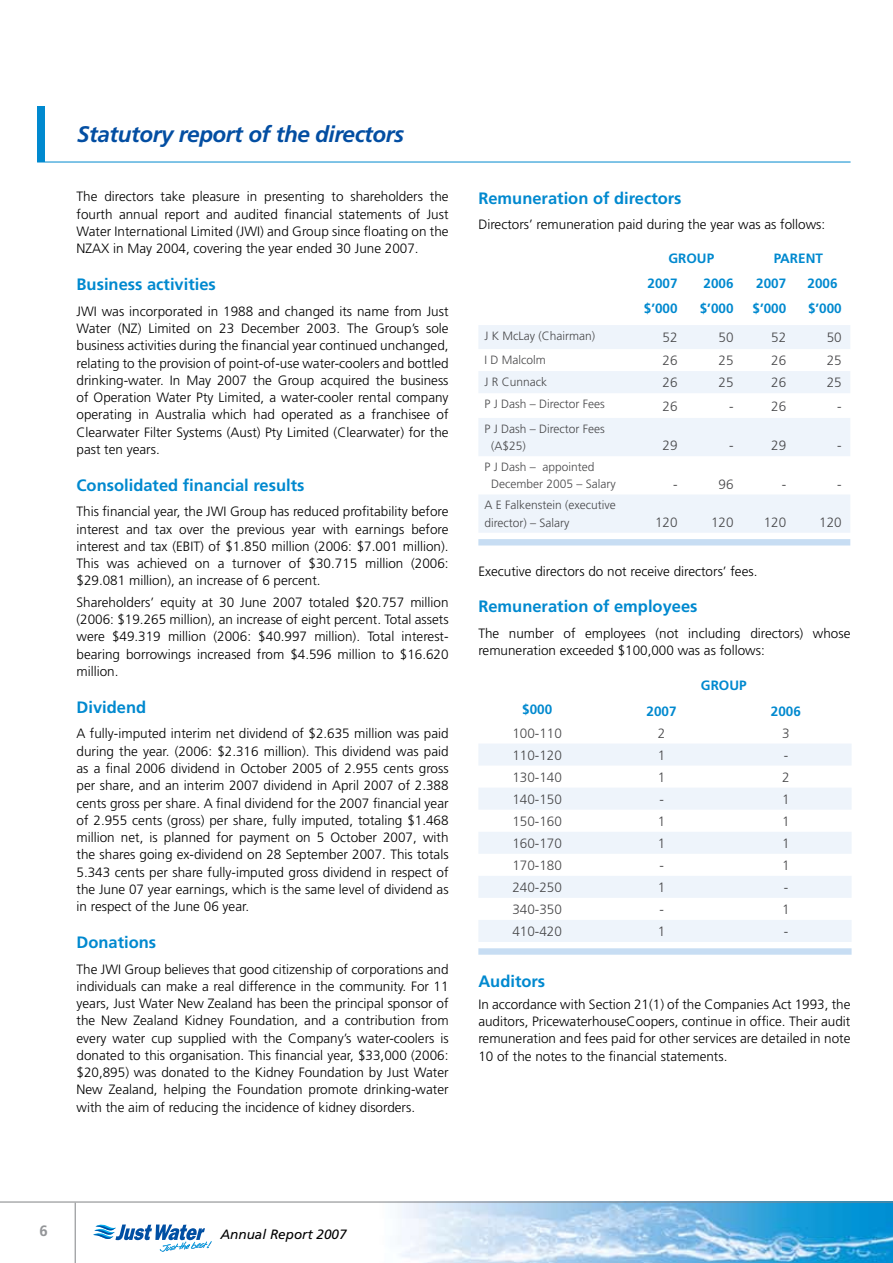
<style>
.page{position:relative;width:893px;height:1263px;background:#fff}
.page>*{position:absolute;margin:0;border:0;box-sizing:border-box;transform-origin:0 0}
.t1{font:italic 700 22.5px "Frutiger";letter-spacing:-.02em;color:#034ea2}
.t2{font:700 16.5px "Frutiger";color:#0089cf}
.t3{font:700 15px "Frutiger";color:#939598}
.t4{font:300 13.5px/17.2px "Frutiger";color:#000;text-align:justify}
.t5{font:300 13.5px "Frutiger";color:#48484a}
.t6{font:700 13.5px "Frutiger";color:#0089cf}
.t7{font:italic 13.5px "Frutiger";color:#000}
.t8{font:300 12px/17.2px "Frutiger";color:#48484a}
</style>
<div class="page">
<img style="left:398px;top:1203px;width:495px;height:60px">
<svg style="left:93px;top:1224px;width:119px;height:28px"></svg>
<hr style="left:0;top:1202px;width:893px;height:1px;background:#808285">
<hr style="left:75px;top:1203px;width:1px;height:60px;background:#808285">
<div style="left:37px;top:107px;width:7px;height:55px;background:#0089cf"></div>
<hr style="left:37px;top:162px;width:814px;height:1px;background:#0089cf">
<svg style="left:478px;top:325px;width:372px;height:208px;fill:#eef4fb"></svg>
<div style="left:478px;top:539px;width:372px;height:6px;background:#c7ddf3"></div>
<svg style="left:478px;top:744px;width:374px;height:198px;fill:#eef4fb"></svg>
<svg style="left:478px;top:948px;width:374px;height:7px;background:#cbdff3"></svg>
<h1 class="t1" style="left:77px;top:121px;width:328px">Statutory report of the directors</h1>
<p class="t4" style="left:77px;top:188px;width:374px">The directors take pleasure in presenting to shareholders the fourth annual report and audited financial statements of Just Water International Limited (JWI) and Group since floating on the NZAX in May 2004, covering the year ended 30 June 2007.</p>
<p class="t2" style="left:77px;top:275px;width:141px">Business activities</p>
<p class="t4" style="left:77px;top:303px;width:374px">JWI was incorporated in 1988 and changed its name from Just Water (NZ) Limited on 23 December 2003. The Group’s sole business activities during the financial year continued unchanged, relating to the provision of point-of-use water-coolers and bottled drinking-water. In May 2007 the Group acquired the business of Operation Water Pty Limited, a water-cooler rental company operating in Australia which had operated as a franchisee of Clearwater Filter Systems (Aust) Pty Limited (Clearwater) for the past ten years.</p>
<p class="t2" style="left:77px;top:475px;width:229px">Consolidated financial results</p>
<p class="t4" style="left:77px;top:503px;width:374px">This financial year, the JWI Group has reduced profitability before interest and tax over the previous year with earnings before interest and tax (EBIT) of $1.850 million (2006: $7.001 million).<br>This was achieved on a turnover of $30.715 million (2006: $29.081 million), an increase of 6 percent.</p>
<p class="t4" style="left:77px;top:594px;width:374px">Shareholders’ equity at 30 June 2007 totaled $20.757 million (2006: $19.265 million), an increase of eight percent. Total assets were $49.319 million (2006: $40.997 million). Total interest&shy;bearing borrowings increased from $4.596 million to $16.620 million.</p>
<p class="t2" style="left:77px;top:697px;width:71px">Dividend</p>
<p class="t4" style="left:77px;top:725px;width:374px">A fully-imputed interim net dividend of $2.635 million was paid during the year. (2006: $2.316 million). This dividend was paid as a final 2006 dividend in October 2005 of 2.955 cents gross per share, and an interim 2007 dividend in April 2007 of 2.388 cents gross per share. A final dividend for the 2007 financial year of 2.955 cents (gross) per share, fully imputed, totaling $1.468 million net, is planned for payment on 5 October 2007, with the shares going ex-dividend on 28 September 2007. This totals 5.343 cents per share fully-imputed gross dividend in respect of the June 07 year earnings, which is the same level of dividend as in respect of the June 06 year.</p>
<p class="t2" style="left:77px;top:932px;width:81px">Donations</p>
<p class="t4" style="left:77px;top:960px;width:374px">The JWI Group believes that good citizenship of corporations and individuals can make a real difference in the community. For 11 years, Just Water New Zealand has been the principal sponsor of the New Zealand Kidney Foundation, and a contribution from every water cup supplied with the Company’s water-coolers is donated to this organisation. This financial year, $33,000 (2006: $20,895) was donated to the Kidney Foundation by Just Water New Zealand, helping the Foundation promote drinking-water with the aim of reducing the incidence of kidney disorders.</p>
<p class="t2" style="left:478px;top:188px;width:205px">Remuneration of directors</p>
<p class="t4" style="left:478px;top:216px;width:348px">Directors’ remuneration paid during the year was as follows:</p>
<p class="t6" style="left:668px;top:250px;width:47px">GROUP</p>
<p class="t6" style="left:774px;top:250px;width:51px">PARENT</p>
<p class="t6" style="left:648px;top:276px;width:32px">2007</p>
<p class="t6" style="left:703px;top:276px;width:32px">2006</p>
<p class="t6" style="left:756px;top:276px;width:32px">2007</p>
<p class="t6" style="left:807px;top:276px;width:32px">2006</p>
<p class="t6" style="left:644px;top:300px;width:35px">$’000</p>
<p class="t6" style="left:700px;top:300px;width:35px">$’000</p>
<p class="t6" style="left:752px;top:300px;width:35px">$’000</p>
<p class="t6" style="left:808px;top:300px;width:35px">$’000</p>
<p class="t8" style="left:484px;top:327px;width:112px">J K McLay (Chairman)</p>
<p class="t5" style="left:663px;top:330px;width:17px">52</p>
<p class="t5" style="left:719px;top:330px;width:17px">50</p>
<p class="t5" style="left:771px;top:330px;width:17px">52</p>
<p class="t5" style="left:827px;top:330px;width:17px">50</p>
<p class="t8" style="left:484px;top:351px;width:63px">I D Malcolm</p>
<p class="t5" style="left:663px;top:353px;width:17px">26</p>
<p class="t5" style="left:719px;top:353px;width:17px">25</p>
<p class="t5" style="left:771px;top:353px;width:17px">26</p>
<p class="t5" style="left:827px;top:353px;width:17px">25</p>
<p class="t8" style="left:484px;top:373px;width:64px">J R Cunnack</p>
<p class="t5" style="left:663px;top:375px;width:17px">26</p>
<p class="t5" style="left:719px;top:375px;width:17px">25</p>
<p class="t5" style="left:771px;top:375px;width:17px">26</p>
<p class="t5" style="left:827px;top:375px;width:17px">25</p>
<p class="t8" style="left:484px;top:396px;width:122px">P J Dash – Director Fees</p>
<p class="t5" style="left:663px;top:398px;width:17px">26</p>
<p class="t5" style="left:729px;top:398px;width:6px">-</p>
<p class="t5" style="left:771px;top:398px;width:17px">26</p>
<p class="t5" style="left:837px;top:398px;width:6px">-</p>
<p class="t8" style="left:491px;top:420px;width:115px;text-indent:-7px">P J Dash – Director Fees (A$25)</p>
<p class="t5" style="left:663px;top:438px;width:17px">29</p>
<p class="t5" style="left:729px;top:438px;width:6px">-</p>
<p class="t5" style="left:771px;top:438px;width:17px">29</p>
<p class="t5" style="left:837px;top:438px;width:6px">-</p>
<p class="t8" style="left:491px;top:459px;width:126px;text-indent:-7px">P J Dash – appointed<br>December 2005 – Salary</p>
<p class="t5" style="left:673px;top:476px;width:6px">-</p>
<p class="t5" style="left:719px;top:476px;width:17px">96</p>
<p class="t5" style="left:782px;top:476px;width:6px">-</p>
<p class="t5" style="left:837px;top:476px;width:6px">-</p>
<p class="t8" style="left:484px;top:497px;width:133px">A E Falkenstein (executive director) – Salary</p>
<p class="t5" style="left:655px;top:514px;width:24px">120</p>
<p class="t5" style="left:711px;top:514px;width:24px">120</p>
<p class="t5" style="left:764px;top:514px;width:24px">120</p>
<p class="t5" style="left:819px;top:514px;width:24px">120</p>
<p class="t4" style="left:478px;top:562px;width:281px">Executive directors do not receive directors’ fees.</p>
<p class="t2" style="left:478px;top:597px;width:221px">Remuneration of employees</p>
<p class="t4" style="left:478px;top:625px;width:374px">The number of employees (not including directors) whose remuneration exceeded $100,000 was as follows:</p>
<p class="t6" style="left:701px;top:677px;width:47px">GROUP</p>
<p class="t6" style="left:522px;top:702px;width:32px">$000</p>
<p class="t6" style="left:647px;top:703px;width:32px">2007</p>
<p class="t6" style="left:771px;top:703px;width:32px">2006</p>
<p class="t5" style="left:512px;top:725px;width:51px">100-110</p>
<p class="t5" style="left:658px;top:725px;width:9px">2</p>
<p class="t5" style="left:782px;top:725px;width:9px">3</p>
<p class="t5" style="left:512px;top:747px;width:51px">110-120</p>
<p class="t5" style="left:658px;top:747px;width:9px">1</p>
<p class="t5" style="left:784px;top:747px;width:6px">-</p>
<p class="t5" style="left:512px;top:769px;width:51px">130-140</p>
<p class="t5" style="left:658px;top:769px;width:9px">1</p>
<p class="t5" style="left:782px;top:769px;width:9px">2</p>
<p class="t5" style="left:512px;top:791px;width:51px">140-150</p>
<p class="t5" style="left:659px;top:791px;width:6px">-</p>
<p class="t5" style="left:782px;top:791px;width:9px">1</p>
<p class="t5" style="left:512px;top:813px;width:51px">150-160</p>
<p class="t5" style="left:658px;top:813px;width:9px">1</p>
<p class="t5" style="left:782px;top:813px;width:9px">1</p>
<p class="t5" style="left:512px;top:835px;width:51px">160-170</p>
<p class="t5" style="left:658px;top:835px;width:9px">1</p>
<p class="t5" style="left:782px;top:835px;width:9px">1</p>
<p class="t5" style="left:512px;top:857px;width:51px">170-180</p>
<p class="t5" style="left:659px;top:857px;width:6px">-</p>
<p class="t5" style="left:782px;top:857px;width:9px">1</p>
<p class="t5" style="left:512px;top:880px;width:51px">240-250</p>
<p class="t5" style="left:658px;top:880px;width:9px">1</p>
<p class="t5" style="left:784px;top:880px;width:6px">-</p>
<p class="t5" style="left:512px;top:902px;width:51px">340-350</p>
<p class="t5" style="left:659px;top:902px;width:6px">-</p>
<p class="t5" style="left:782px;top:902px;width:9px">1</p>
<p class="t5" style="left:512px;top:924px;width:51px">410-420</p>
<p class="t5" style="left:658px;top:924px;width:9px">1</p>
<p class="t5" style="left:784px;top:924px;width:6px">-</p>
<p class="t2" style="left:478px;top:972px;width:68px">Auditors</p>
<p class="t4" style="left:478px;top:996px;width:374px">In accordance with Section 21(1) of the Companies Act 1993, the auditors, PricewaterhouseCoopers, continue in office. Their audit remuneration and fees paid for other services are detailed in note 10 of the notes to the financial statements.</p>
<p class="t3" style="left:40px;top:1221px;width:10px">6</p>
<p class="t7" style="left:220px;top:1226px;width:128px">Annual Report 2007</p>
</div>
